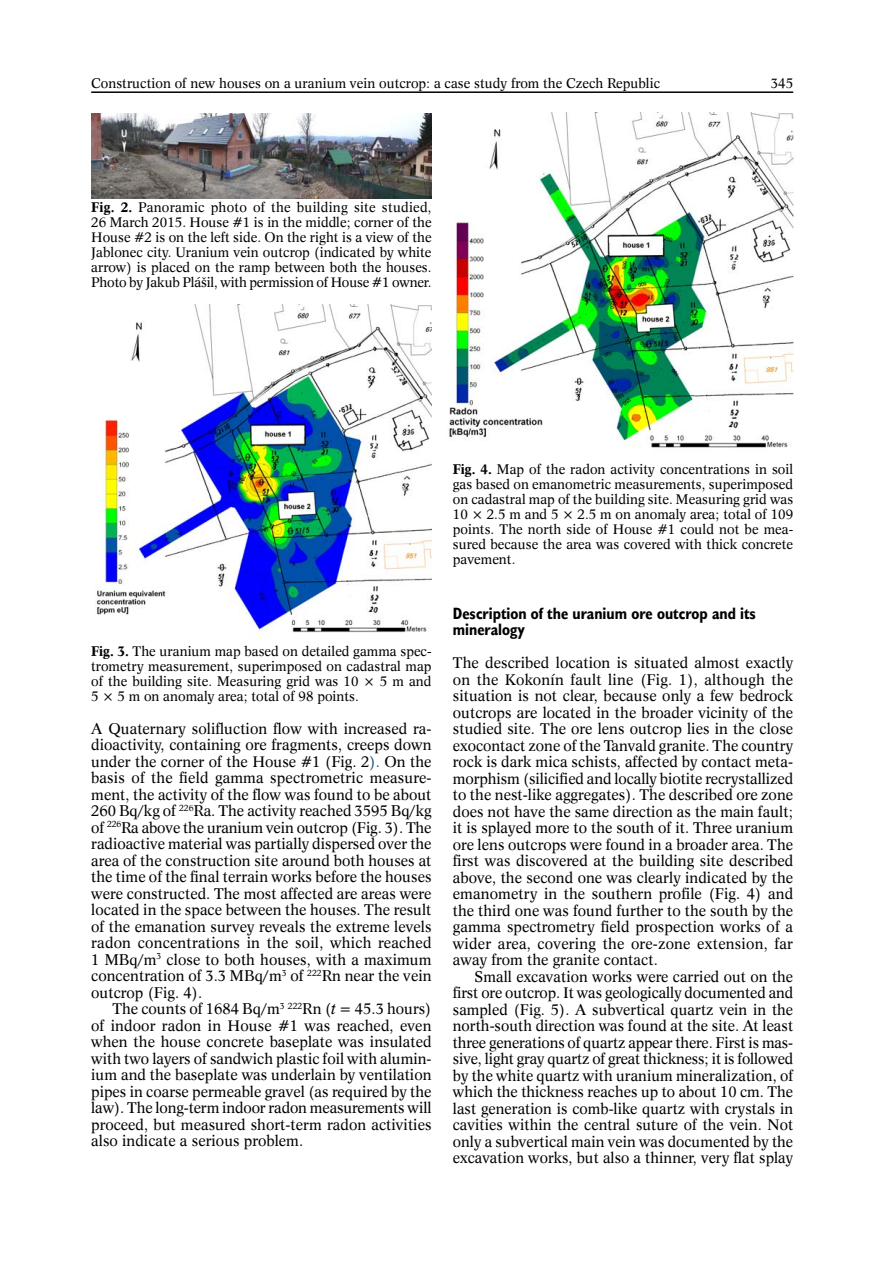
<style>
.page{position:relative;width:893px;height:1263px;background:#fff}
.page>*{position:absolute;margin:0;border:0;box-sizing:border-box;transform-origin:0 0}
.t1{font:700 16.5px/16.5px "Humanst 521 Cn EU";color:#000}
.t2{font:15px/16.5px "Dutch 809 EU";color:#000;text-align:justify}
.t3{font:13.5px/15px "Dutch 809 EU";color:#000;text-align:justify}
.s1{font-weight:700}
.s2{color:#1f497d}
.s3{font-style:italic}
</style>
<div class="page">
<hr style="left:91px;top:91px;width:702px;height:2px;background:#000">
<img style="left:91px;top:114px;width:340px;height:84px">
<img style="left:96px;top:304px;width:335px;height:332px">
<img style="left:449px;top:112px;width:344px;height:336px">
<p class="t3" style="left:91px;top:76px;width:570px">Construction of new houses on a uranium vein outcrop: a case study from the Czech Republic</p>
<p class="t3" style="left:770px;top:76px;width:24px">345</p>
<p class="t3" style="left:91px;top:199px;width:342px"><span class="s1">Fig. 2.</span> Panoramic photo of the building site studied, 26 March 2015. House #1 is in the middle; corner of the House #2 is on the left side. On the right is a view of the Jablonec city. Uranium vein outcrop (indicated by white arrow) is placed on the ramp between both the houses.<br>Photo by Jakub Plášil, with permission of House #1 owner.</p>
<p class="t3" style="left:91px;top:644px;width:342px"><span class="s1">Fig. 3.</span> The uranium map based on detailed gamma spec&shy;trometry measurement, superimposed on cadastral map of the building site. Measuring grid was 10 × 5 m and 5 × 5 m on anomaly area; total of 98 points.</p>
<p class="t2" style="left:91px;top:720px;width:342px">A Quaternary solifluction flow with increased ra&shy;dioactivity, containing ore fragments, creeps down under the corner of the House #1 (Fig. 2<span class="s2">).</span> On the basis of the field gamma spectrometric measure&shy;ment, the activity of the flow was found to be about 260 Bq/kg of <sup>226</sup>Ra. The activity reached 3595 Bq/kg of <sup>226</sup>Ra above the uranium vein outcrop (Fig. 3). The radioactive material was partially dispersed over the area of the construction site around both houses at the time of the final terrain works before the houses were constructed. The most affected are areas were located in the space between the houses. The result of the emanation survey reveals the extreme levels radon concentrations in the soil, which reached 1 MBq/m<sup>3</sup> close to both houses, with a maximum concentration of 3.3 MBq/m<sup>3</sup> of <sup>222</sup>Rn near the vein outcrop (Fig. 4).</p>
<p class="t2" style="left:91px;top:1001px;width:342px;text-indent:21px">The counts of 1684 Bq/m<sup>3</sup> <sup>222</sup>Rn (<span class="s3">t</span> = 45.3 hours) of indoor radon in House #1 was reached, even when the house concrete baseplate was insulated with two layers of sandwich plastic foil with alumin&shy;ium and the baseplate was underlain by ventilation pipes in coarse permeable gravel (as required by the law). The long-term indoor radon measurements will proceed, but measured short-term radon activities also indicate a serious problem.</p>
<p class="t3" style="left:453px;top:461px;width:342px"><span class="s1">Fig. 4.</span> Map of the radon activity concentrations in soil gas based on emanometric measurements, superimposed on cadastral map of the building site. Measuring grid was 10 × 2.5 m and 5 × 2.5 m on anomaly area; total of 109 points. The north side of House #1 could not be mea&shy;sured because the area was covered with thick concrete pavement.</p>
<p class="t1" style="left:453px;top:604px;width:305px">Description of the uranium ore outcrop and its mineralogy</p>
<p class="t2" style="left:453px;top:654px;width:342px">The described location is situated almost exactly on the Kokonín fault line (Fig. 1), although the situation is not clear, because only a few bedrock outcrops are located in the broader vicinity of the studied site. The ore lens outcrop lies in the close exocontact zone of the Tanvald granite. The country rock is dark mica schists, affected by contact meta&shy;morphism (silicified and locally biotite recrystallized to the nest-like aggregates). The described ore zone does not have the same direction as the main fault; it is splayed more to the south of it. Three uranium ore lens outcrops were found in a broader area. The first was discovered at the building site described above, the second one was clearly indicated by the emanometry in the southern profile (Fig. 4) and the third one was found further to the south by the gamma spectrometry field prospection works of a wider area, covering the ore-zone extension, far away from the granite contact.</p>
<p class="t2" style="left:453px;top:968px;width:342px;text-indent:21px">Small excavation works were carried out on the first ore outcrop. It was geologically documented and sampled (Fig. 5). A subvertical quartz vein in the north-south direction was found at the site. At least three generations of quartz appear there. First is mas&shy;sive, light gray quartz of great thickness; it is followed by the white quartz with uranium mineralization, of which the thickness reaches up to about 10 cm. The last generation is comb-like quartz with crystals in cavities within the central suture of the vein. Not only a subvertical main vein was documented by the excavation works, but also a thinner, very flat splay</p>
</div>
